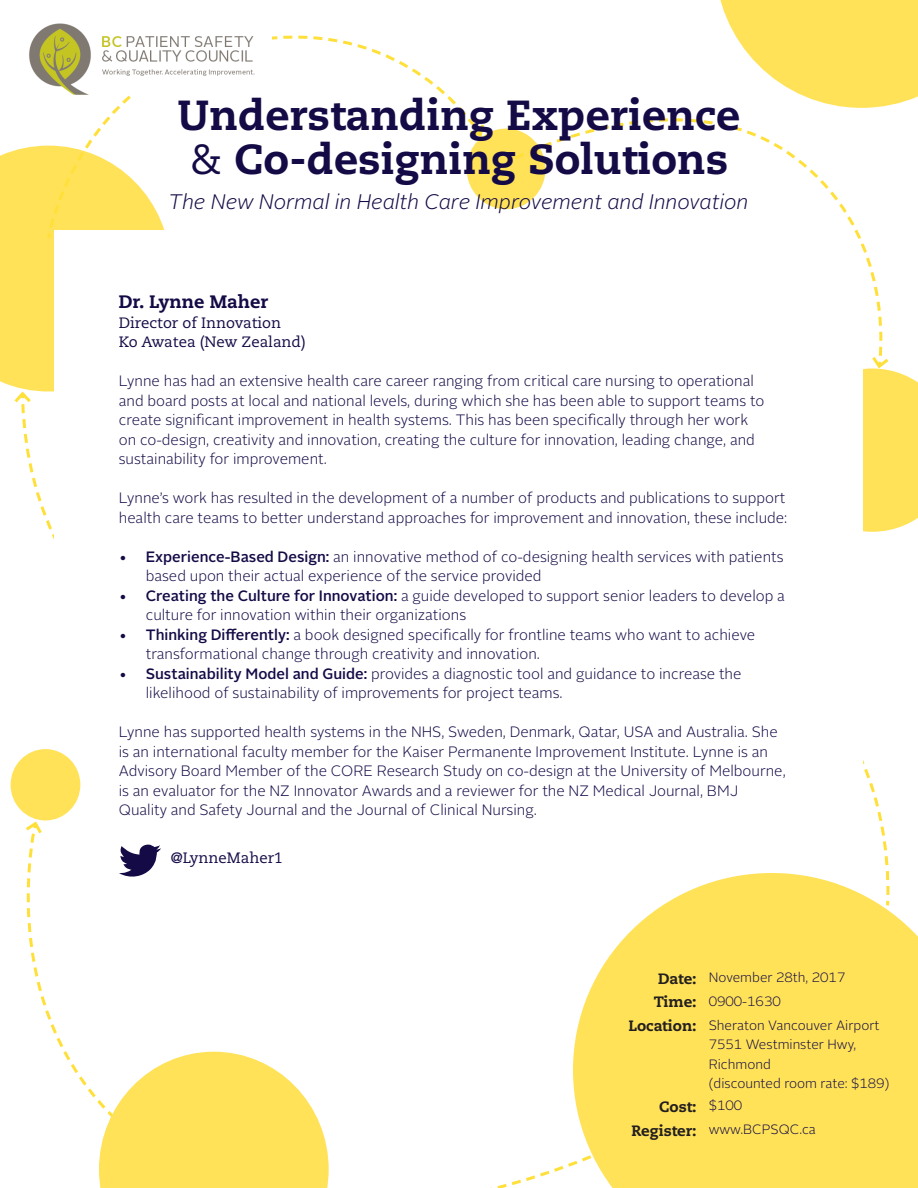
<style>
.page{position:relative;width:918px;height:1188px;background:#fff}
.page>*{position:absolute;margin:0;border:0;box-sizing:border-box;transform-origin:0 0}
.t1{font:800 42px "Caecilia";color:#140a46}
.t2{font:italic 300 21px "Alright Sans";color:#140a46}
.t3{font:800 18px "Caecilia";color:#140a46}
.t4{font:300 15px/19.5px "Alright Sans";color:#140a46}
.t5{font:15px "Caecilia";color:#140a46}
.t6{font:800 15px "Caecilia";color:#231f20}
.t7{font:300 13.5px/19.5px "Alright Sans";color:#140a46}
.s1{font-weight:400}
.s2{font-weight:500}
</style>
<div class="page">
<div style="left:467px;top:129px;width:79px;height:80px;background:#ffe257;border-radius:50%"></div>
<svg style="left:0;top:145px;width:54px;height:261px"></svg>
<svg style="left:45px;top:95px;width:438px;height:146px"></svg>
<svg style="left:250px;top:35px;width:236px;height:104px"></svg>
<div style="left:55px;top:231px;width:808px;height:752px;background:#fff"></div>
<svg style="left:26px;top:839px;width:5px;height:108px"></svg>
<svg style="left:31px;top:837px;width:190px;height:267px"></svg>
<svg style="left:26px;top:819px;width:19px;height:18px"></svg>
<svg style="left:511px;top:0;width:407px;height:532px"></svg>
<div style="left:11px;top:749px;width:69px;height:71px;background:#ffe257;border-radius:50%"></div>
<img style="left:29px;top:23px;width:243px;height:72px">
<svg style="left:99px;top:1052px;width:474px;height:136px"></svg>
<svg style="left:573px;top:873px;width:345px;height:315px;fill:#ffe257"></svg>
<p class="t1" style="left:178px;top:89px;width:564px">Understanding Experience</p>
<p class="t1" style="left:189px;top:133px;width:540px"><span class="s1">&amp;</span> Co-designing Solutions</p>
<p class="t2" style="left:169px;top:188px;width:581px">The New Normal in Health Care Improvement and Innovation</p>
<p class="t3" style="left:119px;top:291px;width:151px">Dr. Lynne Maher</p>
<p class="t5" style="left:119px;top:314px;width:164px">Director of Innovation</p>
<p class="t5" style="left:119px;top:333px;width:188px">Ko Awatea (New Zealand)</p>
<p class="t4" style="left:119px;top:372px;width:647px">Lynne has had an extensive health care career ranging from critical care nursing to operational and board posts at local and national levels, during which she has been able to support teams to create significant improvement in health systems. This has been specifically through her work on co-design, creativity and innovation, creating the culture for innovation, leading change, and sustainability for improvement.</p>
<p class="t4" style="left:119px;top:489px;width:670px">Lynne’s work has resulted in the development of a number of products and publications to support health care teams to better understand approaches for improvement and innovation, these include:</p>
<p class="t4" style="left:146px;top:547px;width:639px;text-indent:-27px"><span class="s2">• Experience-Based Design:</span> an innovative method of co-designing health services with patients based upon their actual experience of the service provided</p>
<p class="t4" style="left:146px;top:586px;width:641px;text-indent:-27px"><span class="s2">• Creating the Culture for Innovation:</span> a guide developed to support senior leaders to develop a culture for innovation within their organizations</p>
<p class="t4" style="left:146px;top:625px;width:611px;text-indent:-27px"><span class="s2">• Thinking Differently:</span> a book designed specifically for frontline teams who want to achieve transformational change through creativity and innovation.</p>
<p class="t4" style="left:146px;top:664px;width:597px;text-indent:-27px"><span class="s2">• Sustainability Model and Guide:</span> provides a diagnostic tool and guidance to increase the likelihood of sustainability of improvements for project teams.</p>
<p class="t4" style="left:119px;top:723px;width:669px">Lynne has supported health systems in the NHS, Sweden, Denmark, Qatar, USA and Australia. She is an international faculty member for the Kaiser Permanente Improvement Institute. Lynne is an Advisory Board Member of the CORE Research Study on co-design at the University of Melbourne, is an evaluator for the NZ Innovator Awards and a reviewer for the NZ Medical Journal, BMJ Quality and Safety Journal and the Journal of Clinical Nursing.</p>
<p class="t5" style="left:171px;top:849px;width:113px">@LynneMaher1</p>
<p class="t6" style="left:658px;top:969px;width:40px">Date:</p>
<p class="t7" style="left:709px;top:968px;width:138px">November 28th, 2017</p>
<p class="t6" style="left:654px;top:993px;width:45px">Time:</p>
<p class="t7" style="left:709px;top:992px;width:73px">0900-1630</p>
<p class="t6" style="left:628px;top:1017px;width:70px">Location:</p>
<p class="t7" style="left:709px;top:1015px;width:172px">Sheraton Vancouver Airport</p>
<p class="t7" style="left:709px;top:1035px;width:149px">7551 Westminster Hwy,<br>Richmond</p>
<p class="t7" style="left:709px;top:1074px;width:182px">(discounted room rate: $189)</p>
<p class="t6" style="left:659px;top:1097px;width:39px">Cost:</p>
<p class="t7" style="left:709px;top:1096px;width:35px">$100</p>
<p class="t6" style="left:632px;top:1121px;width:67px">Register:</p>
<p class="t7" style="left:709px;top:1120px;width:109px">www.BCPSQC.ca</p>
</div>
